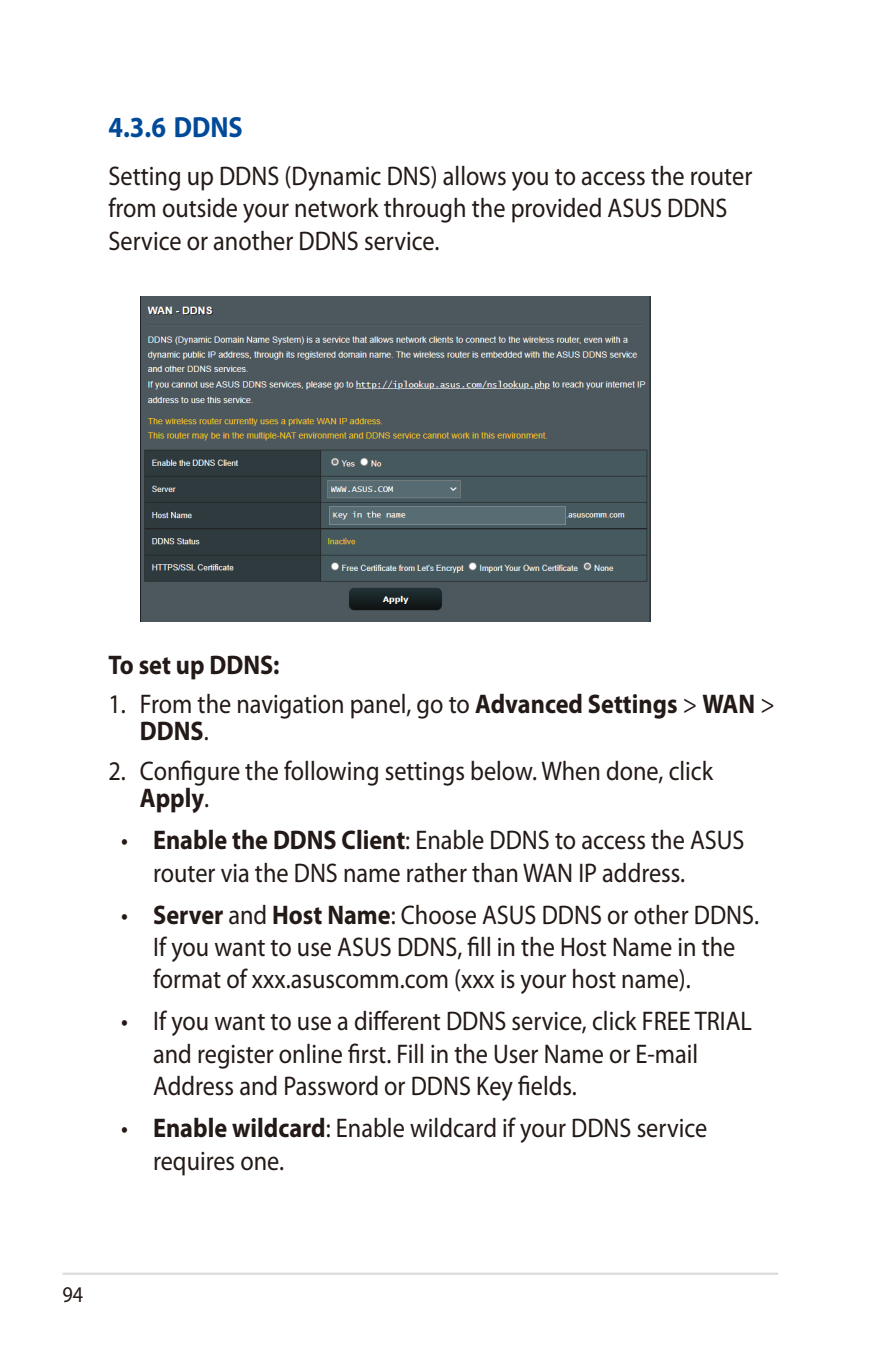
<style>
.page{position:relative;width:893px;height:1346px;background:#fff}
.page>*{position:absolute;margin:0;border:0;box-sizing:border-box;transform-origin:0 0}
.t1{font:700 29.25px "Myriad Pro";color:#004a99;scale:.9 1}
.t2{font:27px/32.4px "Myriad Pro";color:#231916;scale:.9 1}
.t3{font:700 27px "Myriad Pro";color:#231916;scale:.9 1}
.t4{font:22.5px "Myriad Pro";color:#231916;scale:.9 1}
.s1{font-weight:700}
</style>
<div class="page">
<hr style="left:63px;top:1272px;width:715px;height:3px;background:#dcdddd">
<img style="left:140px;top:296px;width:511px;height:325px">
<p class="t1" style="left:108px;top:110px;width:151px">4.3.6 DDNS</p>
<p class="t2" style="left:108px;top:160px;width:717px">Setting up DDNS (Dynamic DNS) allows you to access the router from outside your network through the provided ASUS DDNS<br>Service or another DDNS service.</p>
<p class="t3" style="left:108px;top:649px;width:192px">To set up DDNS:</p>
<p class="t2" style="left:140px;top:691px;width:707px;line-height:27px;text-indent:-32px">1. From the navigation panel, go to <span class="s1">Advanced Settings</span> &gt; <span class="s1">WAN</span> &gt;<br><span class="s1">DDNS</span>.</p>
<p class="t2" style="left:140px;top:758px;width:638px;line-height:27px;text-indent:-32px">2. Configure the following settings below. When done, click<br><span class="s1">Apply</span>.</p>
<p class="t2" style="left:153px;top:824px;width:659px;text-indent:-32px">• <span class="s1">Enable the DDNS Client</span>: Enable DDNS to access the ASUS router via the DNS name rather than WAN IP address.</p>
<p class="t2" style="left:153px;top:899px;width:675px;text-indent:-32px">• <span class="s1">Server</span> and <span class="s1">Host Name</span>: Choose ASUS DDNS or other DDNS.<br>If you want to use ASUS DDNS, fill in the Host Name in the format of xxx.asuscomm.com (xxx is your host name).</p>
<p class="t2" style="left:153px;top:1005px;width:667px;text-indent:-32px">• If you want to use a different DDNS service, click FREE TRIAL and register online first. Fill in the User Name or E-mail<br>Address and Password or DDNS Key fields.</p>
<p class="t2" style="left:153px;top:1112px;width:617px;text-indent:-32px">• <span class="s1">Enable wildcard</span>: Enable wildcard if your DDNS service requires one.</p>
<p class="t4" style="left:63px;top:1282px;width:25px">94</p>
</div>
